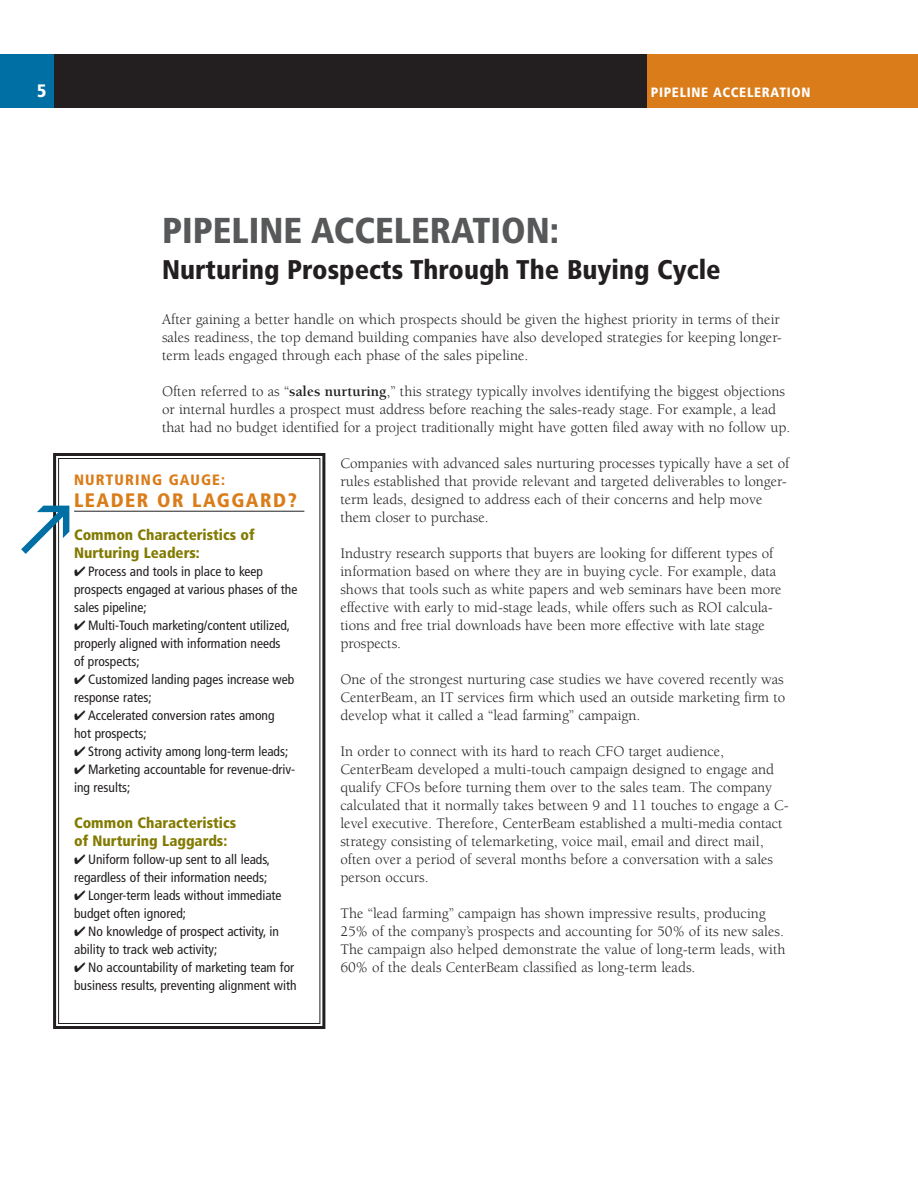
<style>
.page{position:relative;width:918px;height:1188px;background:#fff}
.page>*{position:absolute;margin:0;border:0;box-sizing:border-box;transform-origin:0 0}
.t1{font:900 condensed 36px "Frutiger";color:#57585a}
.t2{font:900 condensed 27px "Frutiger";color:#231f20}
.t3{font:900 condensed 19.5px "Frutiger";letter-spacing:.08em;color:#da7c19}
.t4{font:900 condensed 18px "Frutiger";color:#fff}
.t5{font:15px/18px "Berkeley";color:#231f20}
.t6{font:900 condensed 15px/18px "Frutiger";color:#827a00}
.t7{font:900 condensed 15px "Frutiger";letter-spacing:.08em;color:#da7c19}
.t8{font:condensed 13.5px/18px "Frutiger";color:#231f20}
.t9{font:900 condensed 13.5px "Frutiger";letter-spacing:.05em;color:#fff}
.s1{font-weight:700}
</style>
<div class="page">
<div style="left:43px;top:54px;width:606px;height:54px;background:#231f20"></div>
<div style="left:647px;top:54px;width:271px;height:54px;background:#da7c19"></div>
<hr style="left:74px;top:511px;width:230px;height:1px;background:#231f20">
<div style="left:53px;top:453px;width:272px;height:576px;border:3px solid #231f20"></div>
<div style="left:58px;top:458px;width:262px;height:566px;border:1px solid #231f20"></div>
<div style="left:0;top:54px;width:54px;height:54px;background:#0070a4"></div>
<svg style="left:53px;top:506px;width:7px;height:48px"></svg>
<p class="t4" style="left:37px;top:80px;width:11px">5</p>
<p class="t9" style="left:651px;top:84px;width:161px">PIPELINE ACCELERATION</p>
<h1 class="t1" style="left:162px;top:209px;width:399px">PIPELINE ACCELERATION:</h1>
<h2 class="t2" style="left:162px;top:254px;width:560px">Nurturing Prospects Through The Buying Cycle</h2>
<p class="t5" style="left:162px;top:311px;width:621px">After gaining a better handle on which prospects should be given the highest priority in terms of their sales readiness, the top demand building companies have also developed strategies for keeping longer&shy;term leads engaged through each phase of the sales pipeline.</p>
<p class="t5" style="left:162px;top:383px;width:630px">Often referred to as “<span class="s1">sales nurturing</span>,” this strategy typically involves identifying the biggest objections or internal hurdles a prospect must address before reaching the sales-ready stage. For example, a lead that had no budget identified for a project traditionally might have gotten filed away with no follow up.</p>
<p class="t5" style="left:340px;top:455px;width:451px">Companies with advanced sales nurturing processes typically have a set of rules established that provide relevant and targeted deliverables to longer&shy;term leads, designed to address each of their concerns and help move them closer to purchase.</p>
<p class="t5" style="left:340px;top:545px;width:443px">Industry research supports that buyers are looking for different types of information based on where they are in buying cycle. For example, data shows that tools such as white papers and web seminars have been more effective with early to mid-stage leads, while offers such as ROI calcula&shy;tions and free trial downloads have been more effective with late stage prospects.</p>
<p class="t5" style="left:340px;top:671px;width:446px;text-align:justify">One of the strongest nurturing case studies we have covered recently was CenterBeam, an IT services firm which used an outside marketing firm to develop what it called a “lead farming” campaign.</p>
<p class="t5" style="left:340px;top:743px;width:450px">In order to connect with its hard to reach CFO target audience, CenterBeam developed a multi-touch campaign designed to engage and qualify CFOs before turning them over to the sales team. The company calculated that it normally takes between 9 and 11 touches to engage a C&shy;level executive. Therefore, CenterBeam established a multi-media contact strategy consisting of telemarketing, voice mail, email and direct mail, often over a period of several months before a conversation with a sales person occurs.</p>
<p class="t5" style="left:340px;top:905px;width:447px">The “lead farming” campaign has shown impressive results, producing 25% of the company’s prospects and accounting for 50% of its new sales.<br>The campaign also helped demonstrate the value of long-term leads, with 60% of the deals CenterBeam classified as long-term leads.</p>
<p class="t7" style="left:74px;top:471px;width:153px">NURTURING GAUGE:</p>
<h3 class="t3" style="left:74px;top:488px;width:224px">LEADER OR LAGGARD?</h3>
<p class="t6" style="left:74px;top:526px;width:182px">Common Characteristics of<br>Nurturing Leaders:</p>
<p class="t8" style="left:74px;top:562px;width:225px">✔ Process and tools in place to keep prospects engaged at various phases of the sales pipeline;</p>
<p class="t8" style="left:74px;top:616px;width:218px">✔ Multi-Touch marketing/content utilized, properly aligned with information needs of prospects;</p>
<p class="t8" style="left:74px;top:670px;width:222px">✔ Customized landing pages increase web response rates;</p>
<p class="t8" style="left:74px;top:706px;width:202px">✔ Accelerated conversion rates among hot prospects;</p>
<p class="t8" style="left:74px;top:742px;width:216px">✔ Strong activity among long-term leads;</p>
<p class="t8" style="left:74px;top:760px;width:223px">✔ Marketing accountable for revenue-driv&shy;ing results;</p>
<p class="t6" style="left:74px;top:814px;width:164px">Common Characteristics of Nurturing Laggards:</p>
<p class="t8" style="left:74px;top:850px;width:198px">✔ Uniform follow-up sent to all leads, regardless of their information needs;</p>
<p class="t8" style="left:74px;top:886px;width:209px">✔ Longer-term leads without immediate budget often ignored;</p>
<p class="t8" style="left:74px;top:922px;width:206px">✔ No knowledge of prospect activity, in ability to track web activity;</p>
<p class="t8" style="left:74px;top:958px;width:224px">✔ No accountability of marketing team for business results, preventing alignment with</p>
</div>
